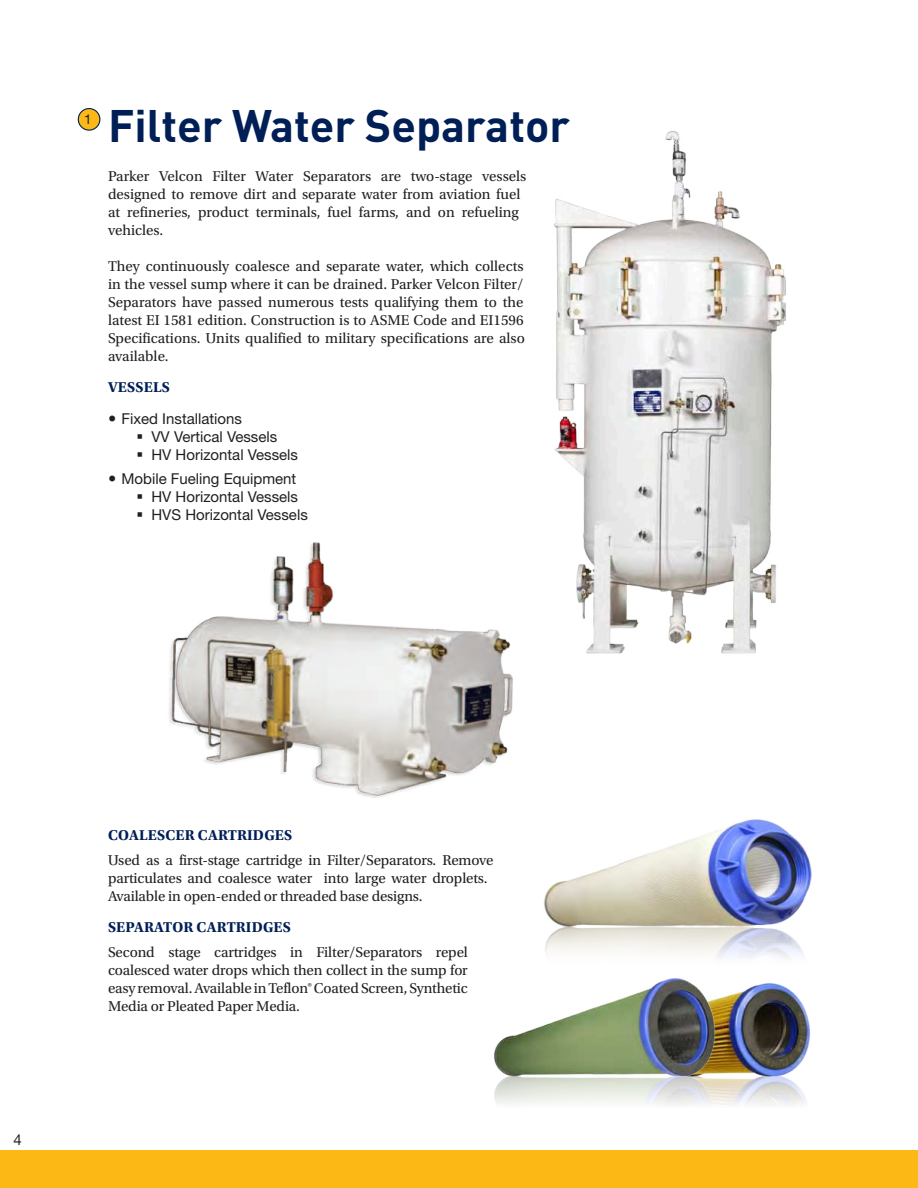
<style>
.page{position:relative;width:918px;height:1188px;background:#fff}
.page>*{position:absolute;margin:0;border:0;box-sizing:border-box;transform-origin:0 0}
.t1{font:700 45px "DINOT";color:#001f56}
.t2{font:15px/18px "Utopia Std";letter-spacing:-.005em;color:#231f20}
.t3{font:15px/18px "Helvetica Neue LT Std";color:#231f20}
.t4{font:700 15px "Utopia Std";letter-spacing:.01em;color:#001f56}
.t5{font:13.5px "Helvetica Neue LT Std";color:#231f20}
</style>
<div class="page">
<div style="left:0;top:1150px;width:918px;height:38px;background:#fcb814"></div>
<img style="left:554px;top:131px;width:232px;height:523px">
<div style="left:78px;top:109px;width:22px;height:21px;background:#fcb814;border-radius:50%"></div>
<div style="left:78px;top:108px;width:22px;height:23px;border:1px solid #001f56;border-radius:50%"></div>
<img style="left:544px;top:819px;width:267px;height:139px">
<img style="left:169px;top:542px;width:344px;height:256px">
<img style="left:728px;top:983px;width:83px;height:106px">
<img style="left:494px;top:978px;width:234px;height:111px">
<p class="t5" style="left:84px;top:114px;width:9px">1</p>
<h1 class="t1" style="left:108px;top:110px;width:463px">Filter Water Separator</h1>
<p class="t2" style="left:108px;top:168px;width:420px">Parker Velcon Filter Water Separators are two-stage vessels designed to remove dirt and separate water from aviation fuel at refineries, product terminals, fuel farms, and on refueling vehicles.</p>
<p class="t2" style="left:108px;top:258px;width:419px;text-align:justify">They continuously coalesce and separate water, which collects in the vessel sump where it can be drained. Parker Velcon Filter/ Separators have passed numerous tests qualifying them to the latest EI 1581 edition. Construction is to ASME Code and EI1596<br>Specifications. Units qualified to military specifications are also available.</p>
<p class="t4" style="left:108px;top:382px;width:63px">VESSELS</p>
<p class="t3" style="left:152px;top:411px;width:148px;text-indent:-30px">Fixed Installations<br>VV Vertical Vessels<br>HV Horizontal Vessels</p>
<p class="t3" style="left:152px;top:471px;width:158px;text-indent:-30px">Mobile Fueling Equipment<br>HV Horizontal Vessels<br>HVS Horizontal Vessels</p>
<p class="t3" style="left:14px;top:1132px;width:10px">4</p>
<p class="t4" style="left:108px;top:829px;width:186px">COALESCER CARTRIDGES</p>
<p class="t2" style="left:108px;top:852px;width:387px">Used as a first-stage cartridge in Filter/Separators. Remove particulates and coalesce water into large water droplets.<br>Available in open-ended or threaded base designs.</p>
<p class="t4" style="left:108px;top:922px;width:184px">SEPARATOR CARTRIDGES</p>
<p class="t2" style="left:108px;top:944px;width:361px;text-align:justify">Second stage cartridges in Filter/Separators repel coalesced water drops which then collect in the sump for easy removal. Available in Teflon® Coated Screen, Synthetic Media or Pleated Paper Media.</p>
</div>
